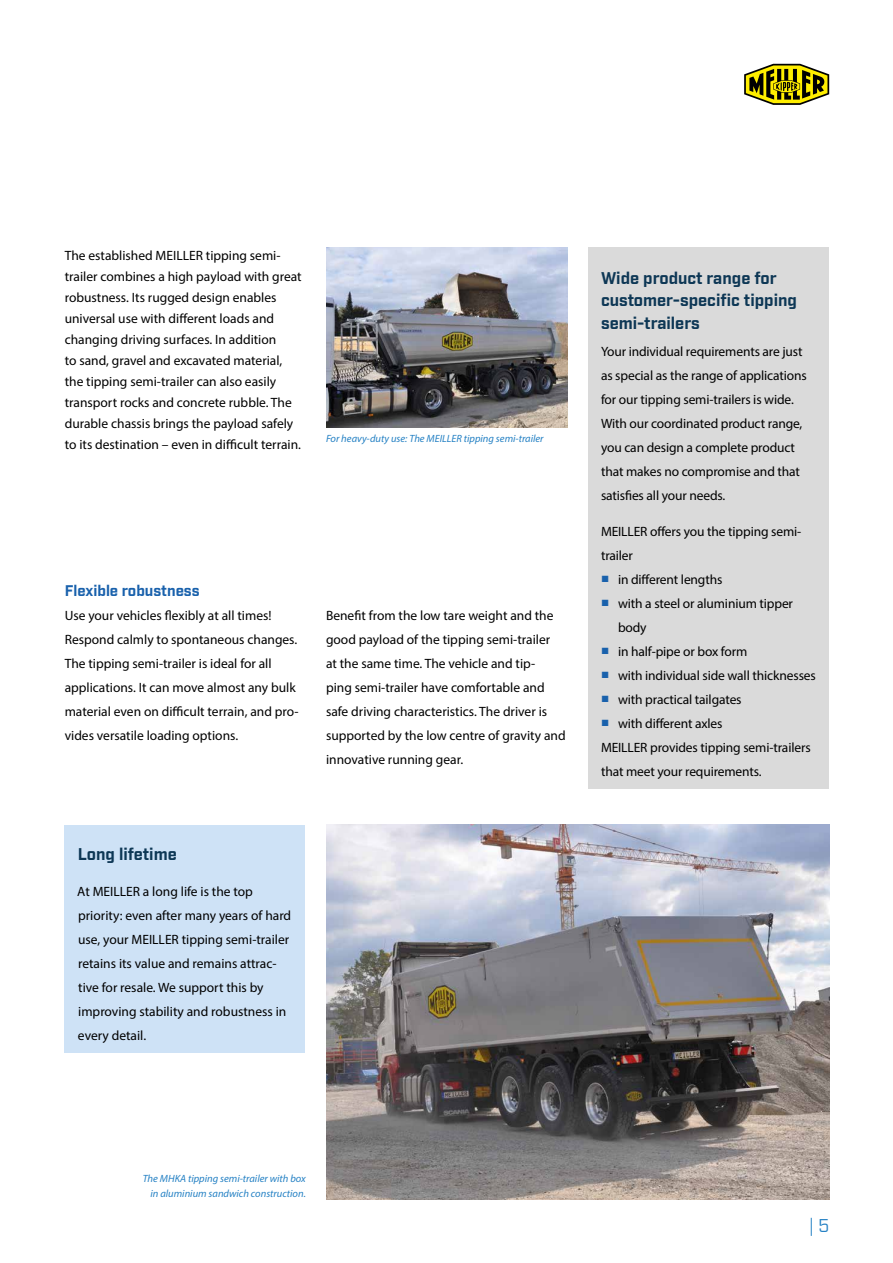
<style>
.page{position:relative;width:893px;height:1263px;background:#fff}
.page>*{position:absolute;margin:0;border:0;box-sizing:border-box;transform-origin:0 0}
.t1{font:18px "Industry";color:#2581c4}
.t2{font:700 16.5px/22.5px "Industry";color:#0d3755}
.t3{font:700 15px "Industry";color:#1961ac}
.t4{font:13.5px/24px "Myriad Pro";color:#000}
.t5{font:italic 10.5px/15px "Myriad Pro";color:#2581c4;text-align:right}
.s1{font-family:"Arial";color:#1961ac}
</style>
<div class="page">
<img style="left:326px;top:825px;width:503px;height:374px">
<img style="left:327px;top:247px;width:241px;height:180px">
<div style="left:65px;top:825px;width:240px;height:227px;background:#cee2f6"></div>
<div style="left:588px;top:247px;width:241px;height:541px;background:#dadada"></div>
<svg style="left:744px;top:64px;width:85px;height:41px"></svg>
<p class="t4" style="left:65px;top:244px;width:238px;line-height:21px">The established MEILLER tipping semi&shy;trailer combines a high payload with great robustness. Its rugged design enables universal use with different loads and changing driving surfaces. In addition<br>to sand, gravel and excavated material, the tipping semi-trailer can also easily transport rocks and concrete rubble. The durable chassis brings the payload safely to its destination – even in difficult terrain.</p>
<p class="t5" style="left:326px;top:431px;width:219px">For heavy-duty use: The MEILLER tipping semi-trailer</p>
<p class="t3" style="left:65px;top:581px;width:137px">Flexible robustness</p>
<p class="t4" style="left:65px;top:603px;width:235px">Use your vehicles flexibly at all times!<br>Respond calmly to spontaneous changes.<br>The tipping semi-trailer is ideal for all applications. It can move almost any bulk material even on difficult terrain, and pro&shy;vides versatile loading options.</p>
<p class="t4" style="left:326px;top:603px;width:241px">Benefit from the low tare weight and the good payload of the tipping semi-trailer<br>at the same time. The vehicle and tip-<br>ping semi-trailer have comfortable and safe driving characteristics. The driver is supported by the low centre of gravity and innovative running gear.</p>
<p class="t2" style="left:78px;top:843px;width:100px">Long lifetime</p>
<p class="t4" style="left:77px;top:879px;width:215px">At MEILLER a long life is the top priority: even after many years of hard use, your MEILLER tipping semi-trailer retains its value and remains attrac&shy;tive for resale. We support this by improving stability and robustness in every detail.</p>
<p class="t2" style="left:601px;top:267px;width:197px">Wide product range for customer-specific tipping semi-trailers</p>
<p class="t4" style="left:601px;top:339px;width:207px">Your individual requirements are just as special as the range of applications for our tipping semi-trailers is wide.<br>With our coordinated product range, you can design a complete product that makes no compromise and that satisfies all your needs.</p>
<p class="t4" style="left:601px;top:519px;width:202px">MEILLER offers you the tipping semi&shy;trailer</p>
<p class="t4" style="left:601px;top:567px;width:123px"><span class="s1">■</span> in different lengths</p>
<p class="t4" style="left:618px;top:591px;width:177px;text-indent:-17px"><span class="s1">■</span> with a steel or aluminium tipper body</p>
<p class="t4" style="left:601px;top:639px;width:148px"><span class="s1">■</span> in half-pipe or box form</p>
<p class="t4" style="left:601px;top:663px;width:216px"><span class="s1">■</span> with individual side wall thicknesses</p>
<p class="t4" style="left:601px;top:687px;width:142px"><span class="s1">■</span> with practical tailgates</p>
<p class="t4" style="left:601px;top:711px;width:211px"><span class="s1">■</span> with different axles<br>MEILLER provides tipping semi-trailers that meet your requirements.</p>
<p class="t5" style="left:143px;top:1171px;width:165px">The MHKA tipping semi-trailer with box in aluminium sandwich construction.</p>
<h1 class="t1" style="left:809px;top:1214px;width:22px">| 5</h1>
</div>
